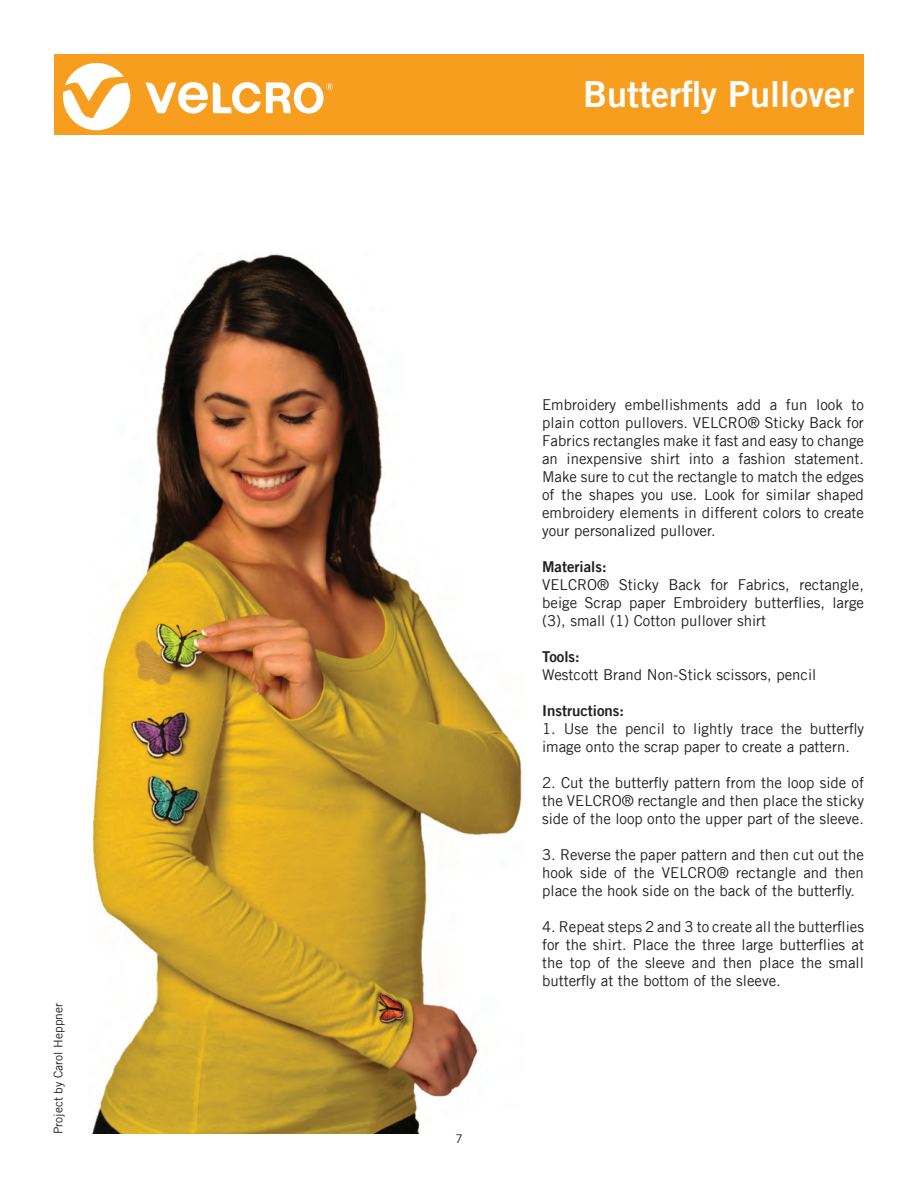
<style>
.page{position:relative;width:918px;height:1188px;background:#fff}
.page>*{position:absolute;margin:0;border:0;box-sizing:border-box;transform-origin:0 0}
.t1{font:36px "Trade Gothic LT Bold Two";color:#fff}
.t2{font:15px/18px "Trade Gothic LT";color:#231f20;text-align:justify}
.t3{font:15px "Trade Gothic LT Bold Two";color:#231f20}
.t4{font:12px "Trade Gothic LT";color:#231f20}
</style>
<div class="page">
<img style="left:90px;top:254px;width:432px;height:880px">
<div style="left:54px;top:54px;width:810px;height:81px;background:#f89e1e"></div>
<svg style="left:63px;top:63px;width:67px;height:67px"></svg>
<svg style="left:145px;top:82px;width:188px;height:32px"></svg>
<p class="t4" style="left:51px;top:1134px;width:132px;rotate:-90deg">Project by Carol Heppner</p>
<h1 class="t1" style="left:583px;top:72px;width:272px">Butterfly Pullover</h1>
<p class="t4" style="left:455px;top:1131px;width:9px">7</p>
<p class="t2" style="left:542px;top:396px;width:323px">Embroidery embellishments add a fun look to plain cotton pullovers. VELCRO® Sticky Back for Fabrics rectangles make it fast and easy to change an inexpensive shirt into a fashion statement.<br>Make sure to cut the rectangle to match the edges of the shapes you use. Look for similar shaped embroidery elements in different colors to create your personalized pullover.</p>
<p class="t3" style="left:542px;top:558px;width:66px">Materials:</p>
<p class="t2" style="left:542px;top:576px;width:323px">VELCRO® Sticky Back for Fabrics, rectangle, beige Scrap paper Embroidery butterflies, large (3), small (1) Cotton pullover shirt</p>
<p class="t3" style="left:542px;top:648px;width:39px">Tools:</p>
<p class="t2" style="left:542px;top:666px;width:276px">Westcott Brand Non-Stick scissors, pencil</p>
<p class="t3" style="left:542px;top:702px;width:84px">Instructions:</p>
<p class="t2" style="left:542px;top:720px;width:323px">1. Use the pencil to lightly trace the butterfly image onto the scrap paper to create a pattern.</p>
<p class="t2" style="left:542px;top:774px;width:323px">2. Cut the butterfly pattern from the loop side of the VELCRO® rectangle and then place the sticky side of the loop onto the upper part of the sleeve.</p>
<p class="t2" style="left:542px;top:846px;width:323px">3. Reverse the paper pattern and then cut out the hook side of the VELCRO® rectangle and then place the hook side on the back of the butterfly.</p>
<p class="t2" style="left:542px;top:918px;width:323px">4. Repeat steps 2 and 3 to create all the butterflies for the shirt. Place the three large butterflies at the top of the sleeve and then place the small butterfly at the bottom of the sleeve.</p>
</div>
